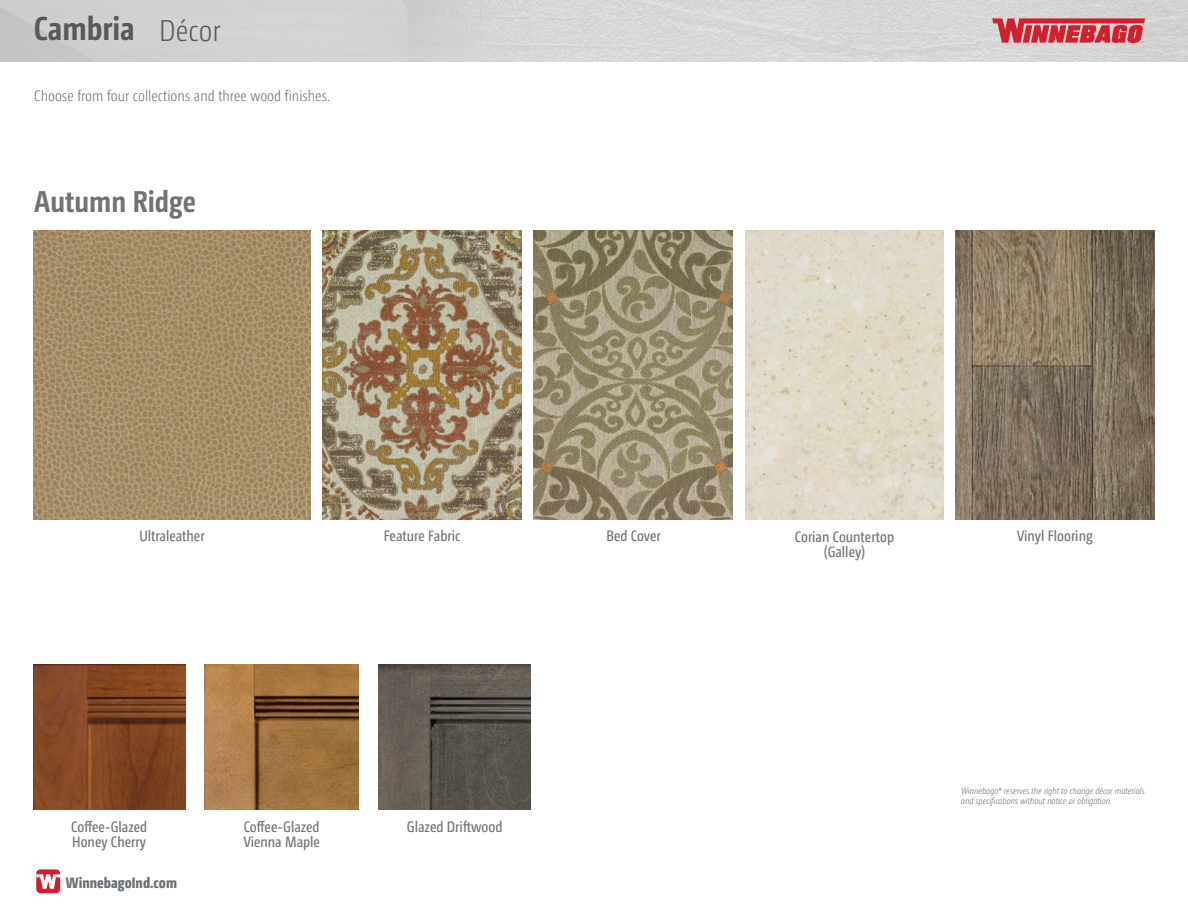
<style>
.page{position:relative;width:1188px;height:918px;background:#fff}
.page>*{position:absolute;margin:0;border:0;box-sizing:border-box;transform-origin:0 0}
.t1{font:700 33px "Camingo Dos Pro Cd";color:#58595b}
.t2{font:700 30px "Camingo Dos Pro Cd";color:#717275}
.t3{font:300 30px "Camingo Dos Pro Cd";color:#58595b}
.t4{font:300 15.15px "Camingo Dos Pro Cd";color:#717275}
.t5{font:15.15px "Camingo Dos Pro Cd";color:#717275}
.t6{font:15px/15px "Camingo Dos Pro Cd";color:#717275}
.t7{font:800 15px "Camingo Dos Pro Cd";color:#6a7076}
.t8{font:italic 300 9px/9.8px "Camingo Dos Pro Cd";color:#717275}
</style>
<div class="page">
<img style="left:0;top:0;width:1188px;height:62px">
<svg style="left:36px;top:873px;width:25px;height:21px"></svg>
<div style="left:36px;top:869px;width:24px;height:24px;background:#d0202e;border-radius:4px"></div>
<svg style="left:36px;top:874px;width:24px;height:15px"></svg>
<svg style="left:992px;top:18px;width:153px;height:25px;background:#d1545d"></svg>
<img style="left:34px;top:665px;width:152px;height:145px">
<img style="left:378px;top:665px;width:152px;height:145px">
<img style="left:204px;top:665px;width:154px;height:145px">
<img style="left:956px;top:231px;width:198px;height:288px">
<img style="left:745px;top:230px;width:199px;height:289px">
<img style="left:534px;top:231px;width:199px;height:288px">
<img style="left:323px;top:231px;width:198px;height:288px">
<img style="left:34px;top:231px;width:276px;height:288px">
<h1 class="t1" style="left:34px;top:9px;width:103px">Cambria</h1>
<h2 class="t3" style="left:159px;top:13px;width:63px">Décor</h2>
<p class="t4" style="left:34px;top:87px;width:297px">Choose from four collections and three wood finishes.</p>
<h2 class="t2" style="left:34px;top:183px;width:163px">Autumn Ridge</h2>
<p class="t6" style="left:139px;top:529px;width:67px">Ultraleather</p>
<p class="t6" style="left:384px;top:528px;width:78px">Feature Fabric</p>
<p class="t6" style="left:607px;top:528px;width:56px">Bed Cover</p>
<p class="t6" style="left:795px;top:530px;width:101px">Corian Countertop</p>
<p class="t6" style="left:1017px;top:528px;width:77px">Vinyl Flooring</p>
<p class="t6" style="left:824px;top:545px;width:43px">(Galley)</p>
<p class="t6" style="left:71px;top:819px;width:77px">Coffee-Glazed<br>Honey Cherry</p>
<p class="t6" style="left:244px;top:819px;width:77px">Coffee-Glazed</p>
<p class="t5" style="left:407px;top:818px;width:97px">Glazed Driftwood</p>
<p class="t6" style="left:243px;top:834px;width:78px">Vienna Maple</p>
<p class="t7" style="left:66px;top:873px;width:113px">WinnebagoInd.com</p>
<p class="t8" style="left:961px;top:786px;width:185px">Winnebago® reserves the right to change décor materials and specifications without notice or obligation.</p>
</div>
